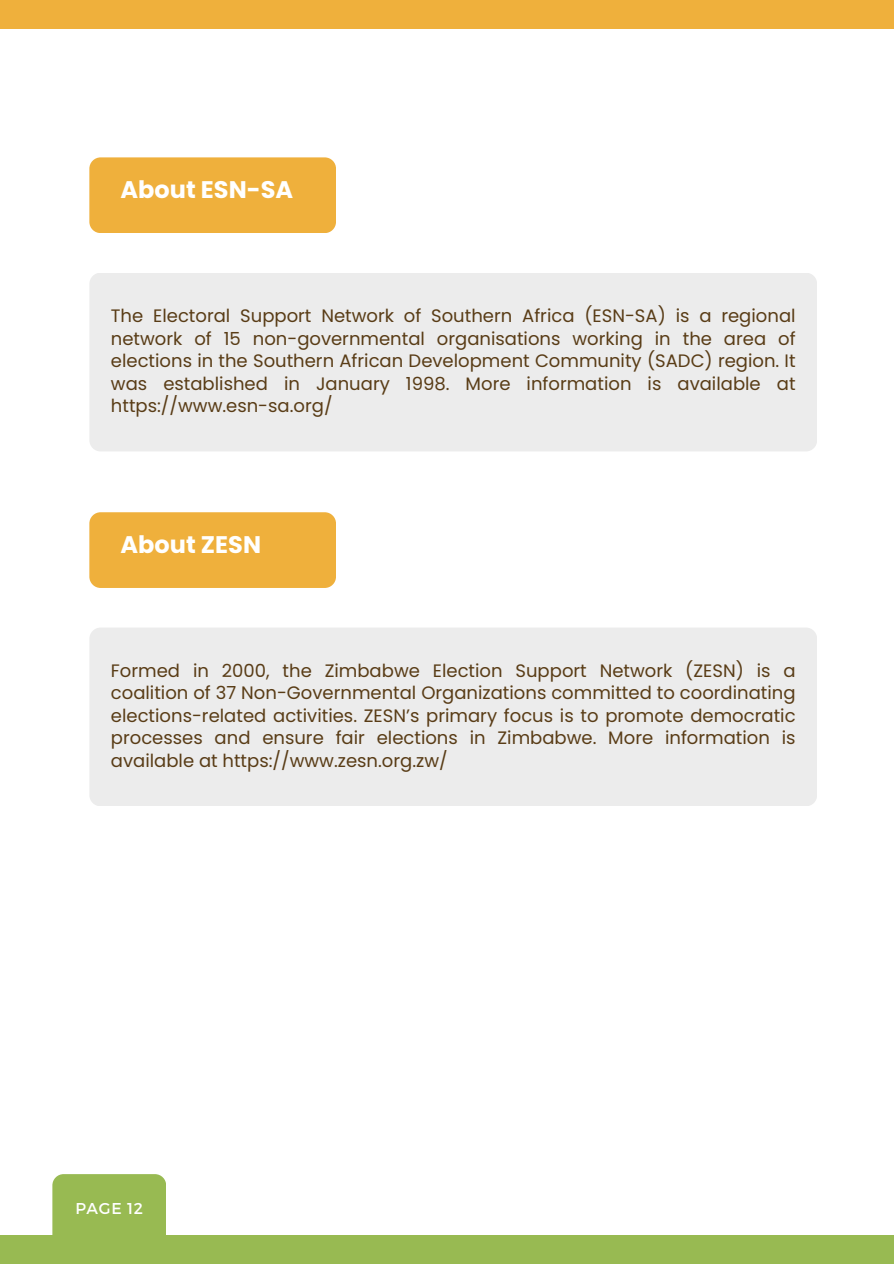
<style>
.page{position:relative;width:894px;height:1264px;background:#fff}
.page>*{position:absolute;margin:0;border:0;box-sizing:border-box;transform-origin:0 0}
.t1{font:700 24px "Poppins";color:#fff}
.t2{font:18px/22.5px "Poppins";color:#593c16;text-align:justify}
.t3{font:15.75px "Montserrat";letter-spacing:.045em;color:#fff}
</style>
<div class="page">
<div style="left:0;top:0;width:893px;height:29px;background:#efb03c"></div>
<div style="left:52px;top:1174px;width:114px;height:61px;background:#98ba52"></div>
<div style="left:89px;top:273px;width:728px;height:178px;background:#ececec;border-radius:11px"></div>
<div style="left:89px;top:157px;width:247px;height:76px;background:#efb03c;border-radius:11px"></div>
<div style="left:89px;top:627px;width:728px;height:179px;background:#ececec;border-radius:11px"></div>
<div style="left:89px;top:512px;width:247px;height:76px;background:#efb03c;border-radius:11px"></div>
<div style="left:0;top:1235px;width:893px;height:28px;background:#98ba52"></div>
<h1 class="t1" style="left:121px;top:173px;width:174px">About ESN-SA</h1>
<h2 class="t2" style="left:111px;top:304px;width:686px">The Electoral Support Network of Southern Africa (ESN-SA) is a regional network of 15 non-governmental organisations working in the area of elections in the Southern African Development Community (SADC) region. It was established in January 1998. More information is available at https://www.esn-sa.org/</h2>
<p class="t1" style="left:121px;top:528px;width:142px">About ZESN</p>
<h2 class="t2" style="left:111px;top:659px;width:686px">Formed in 2000, the Zimbabwe Election Support Network (ZESN) is a coalition of 37 Non-Governmental Organizations committed to coordinating elections-related activities. ZESN’s primary focus is to promote democratic processes and ensure fair elections in Zimbabwe. More information is available at https://www.zesn.org.zw/</h2>
<h1 class="t3" style="left:75px;top:1198px;width:69px">PAGE 12</h1>
</div>
